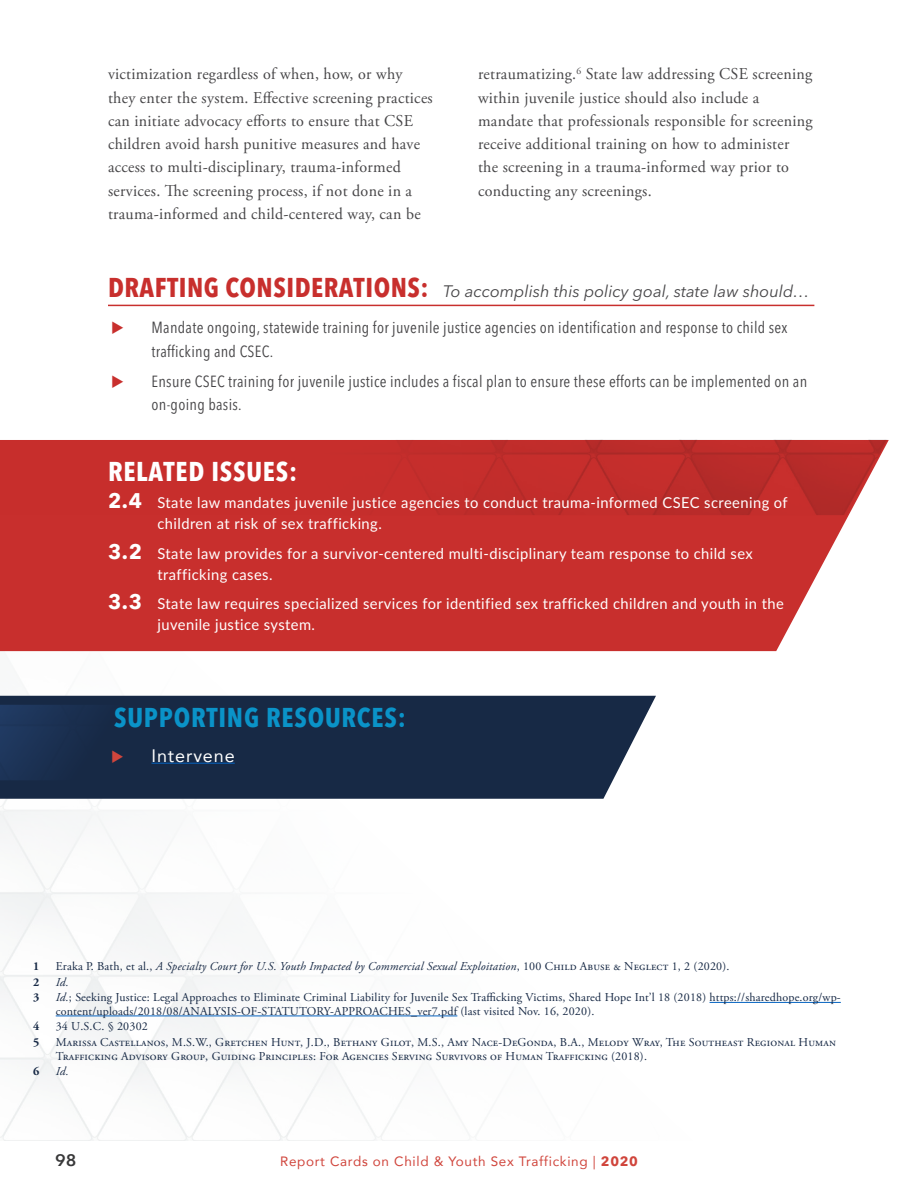
<style>
.page{position:relative;width:918px;height:1188px;background:#fff}
.page>*{position:absolute;margin:0;border:0;box-sizing:border-box;transform-origin:0 0}
.t1{font:700 condensed 27px "Avenir Next LT Pro";letter-spacing:.03em;color:#0a93c8}
.t2{font:700 condensed 27px "Avenir Next LT Pro";letter-spacing:.03em;color:#fff}
.t3{font:18px "Avenir";letter-spacing:.05em;color:#fff}
.t4{font:16.5px/23.2px "Adobe Garamond Pro";letter-spacing:.02em;color:#464547}
.t5{font:italic 16.5px "Avenir Next LT Pro";color:#464547}
.t6{font:600 16.5px "Avenir Next LT Pro";color:#383839;scale:1.06 1}
.t7{font:condensed 16.05px/23.2px "Avenir Next LT Pro";letter-spacing:.02em;color:#464547}
.t8{font:15px/21px "Lato";letter-spacing:.03em;color:#fff}
.t9{font:13.5px "Avenir";letter-spacing:.05em;color:#d0453c}
.t10{font:12px/13.5px "Adobe Garamond Pro";letter-spacing:.015em;color:#172945}
.t11{font:italic 12px "Adobe Garamond Pro";letter-spacing:.015em;color:#172945}
.t12{font:700 12px "Adobe Garamond Pro";color:#172945}
.s1{font-weight:700;font-style:normal;font-stretch:condensed;font-size:27px;color:#c82f2d}
.s2{font-family:"Avenir Next LT Pro";font-weight:700;font-size:21px}
.s3{font-style:normal}
.s4{font-style:italic}
.s5{font-family:"Avenir Next LT Pro";font-weight:700}
</style>
<div class="page">
<img style="left:1px;top:304px;width:706px;height:837px">
<svg style="left:0;top:696px;width:661px;height:103px;background:#2f3f58"></svg>
<img style="left:0;top:705px;width:471px;height:75px">
<svg style="left:0;top:440px;width:889px;height:211px;background:#cc403f"></svg>
<img style="left:0;top:440px;width:888px;height:75px">
<hr style="left:108px;top:305px;width:706px;height:1px;background:#c82f2d">
<hr style="left:152px;top:763px;width:83px;height:1px;background:#0563c1">
<hr style="left:710px;top:1002px;width:131px;height:1px;background:#0563c1">
<hr style="left:56px;top:1016px;width:401px;height:1px;background:#0563c1">
<svg style="left:112px;top:322px;width:11px;height:12px"></svg>
<svg style="left:112px;top:375px;width:11px;height:12px"></svg>
<svg style="left:112px;top:750px;width:11px;height:13px"></svg>
<p class="t4" style="left:108px;top:63px;width:326px">victimization regardless of when, how, or why they enter the system. Effective screening practices can initiate advocacy efforts to ensure that CSE children avoid harsh punitive measures and have access to multi-disciplinary, trauma-informed services. The screening process, if not done in a trauma-informed and child-centered way, can be</p>
<p class="t4" style="left:478px;top:63px;width:336px">retraumatizing.<sup>6</sup> State law addressing CSE screening within juvenile justice should also include a mandate that professionals responsible for screening receive additional training on how to administer the screening in a trauma-informed way prior to conducting any screenings.</p>
<p class="t5" style="left:108px;top:281px;width:703px"><span class="s1">DRAFTING CONSIDERATIONS:</span> To accomplish this policy goal, state law should…</p>
<p class="t7" style="left:152px;top:316px;width:638px">Mandate ongoing, statewide training for juvenile justice agencies on identification and response to child sex trafficking and CSEC.</p>
<p class="t7" style="left:152px;top:369px;width:657px">Ensure CSEC training for juvenile justice includes a fiscal plan to ensure these efforts can be implemented on an on-going basis.</p>
<h1 class="t2" style="left:108px;top:455px;width:191px">RELATED ISSUES:</h1>
<p class="t8" style="left:158px;top:491px;width:632px;text-indent:-50px"><span class="s2">2.4</span> State law mandates juvenile justice agencies to conduct trauma-informed CSEC screening of children at risk of sex trafficking.</p>
<p class="t8" style="left:158px;top:542px;width:597px;text-indent:-50px"><span class="s2">3.2</span> State law provides for a survivor-centered multi-disciplinary team response to child sex trafficking cases.</p>
<p class="t8" style="left:158px;top:593px;width:628px;text-indent:-50px"><span class="s2">3.3</span> State law requires specialized services for identified sex trafficked children and youth in the juvenile justice system.</p>
<h1 class="t1" style="left:114px;top:701px;width:293px">SUPPORTING RESOURCES:</h1>
<p class="t3" style="left:152px;top:741px;width:85px">Intervene</p>
<p class="t12" style="left:33px;top:959px;width:8px">1</p>
<p class="t11" style="left:56px;top:959px;width:675px"><span class="s3">Eraka P. Bath, et al.,</span> A Specialty Court for U.S. Youth Impacted by Commercial Sexual Exploitation<span class="s3">, 100 Child Abuse &amp; Neglect 1, 2 (2020).</span></p>
<p class="t12" style="left:33px;top:975px;width:8px">2</p>
<p class="t11" style="left:56px;top:975px;width:15px">Id.</p>
<p class="t12" style="left:33px;top:990px;width:8px">3</p>
<p class="t10" style="left:56px;top:991px;width:787px"><span class="s4">Id.</span>; Seeking Justice: Legal Approaches to Eliminate Criminal Liability for Juvenile Sex Trafficking Victims, Shared Hope Int’l 18 (2018) https://sharedhope.org/wp&shy;content/uploads/2018/08/ANALYSIS-OF-STATUTORY-APPROACHES_ver7.pdf (last visited Nov. 16, 2020).</p>
<p class="t12" style="left:33px;top:1020px;width:8px">4</p>
<p class="t10" style="left:56px;top:1020px;width:94px">34 U.S.C. § 20302</p>
<p class="t12" style="left:33px;top:1035px;width:8px">5</p>
<p class="t10" style="left:56px;top:1036px;width:782px">Marissa Castellanos, M.S.W., Gretchen Hunt, J.D., Bethany Gilot, M.S., Amy Nace-DeGonda, B.A., Melody Wray, The Southeast Regional Human<br>Trafficking Advisory Group, Guiding Principles: For Agencies Serving Survivors of Human Trafficking (2018).</p>
<p class="t12" style="left:33px;top:1064px;width:8px">6</p>
<p class="t11" style="left:56px;top:1064px;width:15px">Id.</p>
<p class="t6" style="left:55px;top:1150px;width:22px">98</p>
<p class="t9" style="left:280px;top:1150px;width:359px">Report Cards on Child &amp; Youth Sex Trafficking | <span class="s5">2020</span></p>
</div>
